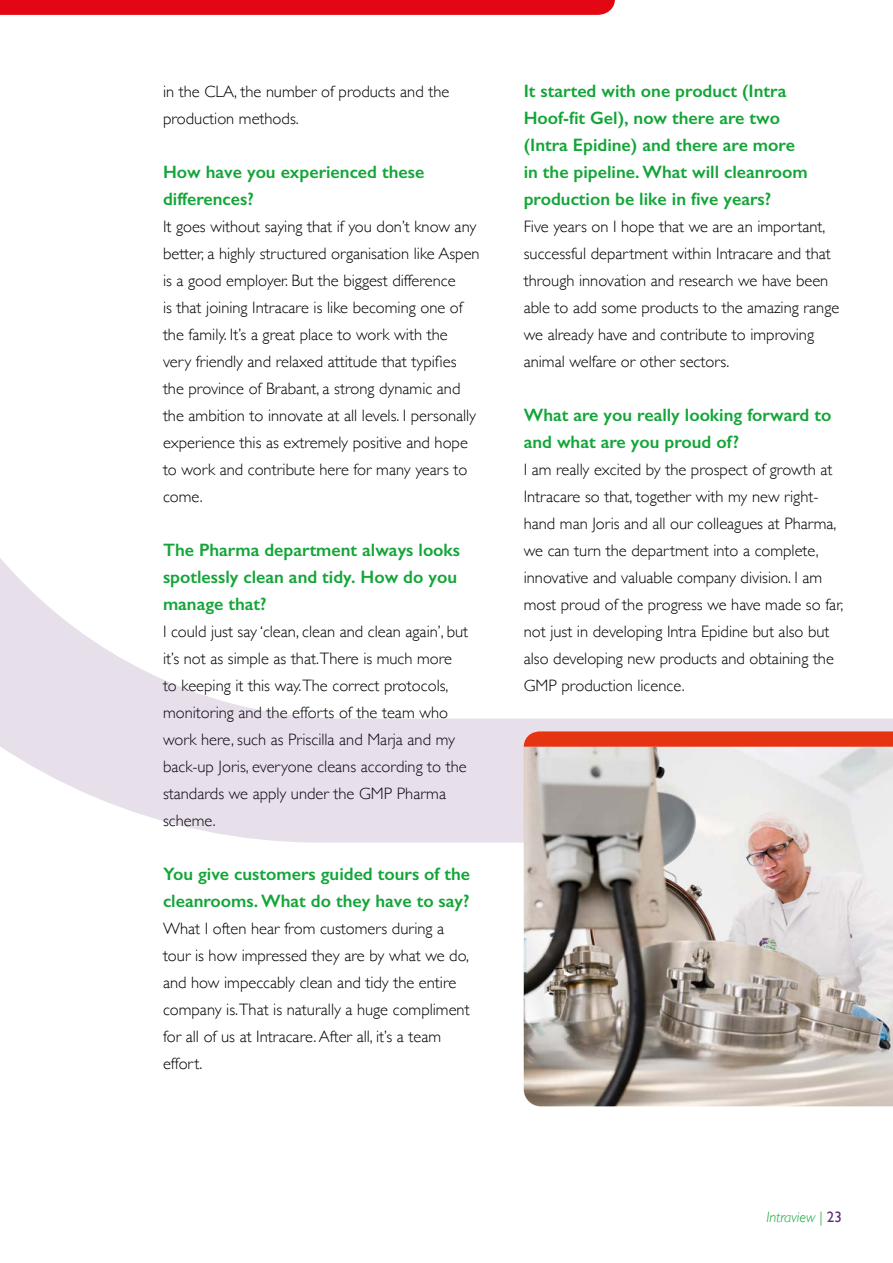
<style>
.page{position:relative;width:893px;height:1263px;background:#fff}
.page>*{position:absolute;margin:0;border:0;box-sizing:border-box;transform-origin:0 0}
.t1{font:600 18px/27px "Gill Sans";color:#13a538}
.t2{font:300 16.5px/27px "Gill Sans";color:#000}
.t3{font:italic 300 15px "Gill Sans";color:#13a538}
.s1{font-style:normal}
.s2{font-weight:400;font-style:normal;color:#5f2e78}
</style>
<div class="page">
<svg style="left:0;top:558px;width:893px;height:285px"></svg>
<svg style="left:0;top:0;width:615px;height:15px;background:#e30916"></svg>
<img style="left:524px;top:747px;width:369px;height:359px">
<svg style="left:524px;top:731px;width:369px;height:16px;background:#e53c1d"></svg>
<p class="t2" style="left:163px;top:77px;width:288px">in the CLA, the number of products and the production methods.</p>
<p class="t1" style="left:163px;top:158px;width:263px">How have you experienced these differences?</p>
<p class="t2" style="left:163px;top:212px;width:318px">It goes without saying that if you don’t know any better, a highly structured organisation like Aspen is a good employer. But the biggest difference<br>is that joining Intracare is like becoming one of the family. It’s a great place to work with the very friendly and relaxed attitude that typifies the province of Brabant, a strong dynamic and the ambition to innovate at all levels. I personally experience this as extremely positive and hope to work and contribute here for many years to come.</p>
<p class="t1" style="left:163px;top:536px;width:299px">The Pharma department always looks spotlessly clean and tidy. How do you manage that?</p>
<p class="t2" style="left:163px;top:617px;width:307px">I could just say ‘clean, clean and clean again’, but it’s not as simple as that.There is much more to keeping it this way.The correct protocols, monitoring and the efforts of the team who work here, such as Priscilla and Marja and my back-up Joris, everyone cleans according to the standards we apply under the GMP Pharma scheme.</p>
<p class="t1" style="left:163px;top:860px;width:309px">You give customers guided tours of the cleanrooms. What do they have to say?</p>
<p class="t2" style="left:163px;top:914px;width:308px">What I often hear from customers during a tour is how impressed they are by what we do, and how impeccably clean and tidy the entire company is.That is naturally a huge compliment for all of us at Intracare. After all, it’s a team effort.</p>
<p class="t1" style="left:524px;top:77px;width:285px">It started with one product (Intra Hoof-fit Gel), now there are two (Intra Epidine) and there are more in the pipeline. What will cleanroom production be like in five years?</p>
<p class="t2" style="left:524px;top:212px;width:317px">Five years on I hope that we are an important, successful department within Intracare and that through innovation and research we have been able to add some products to the amazing range we already have and contribute to improving animal welfare or other sectors.</p>
<p class="t1" style="left:524px;top:401px;width:309px">What are you really looking forward to and what are you proud of?</p>
<p class="t2" style="left:524px;top:455px;width:321px">I am really excited by the prospect of growth at Intracare so that, together with my new right&shy;hand man Joris and all our colleagues at Pharma, we can turn the department into a complete, innovative and valuable company division. I am most proud of the progress we have made so far, not just in developing Intra Epidine but also but also developing new products and obtaining the GMP production licence.</p>
<p class="t3" style="left:766px;top:1209px;width:77px">Intraview <span class="s1">|</span> <span class="s2">23</span></p>
</div>
